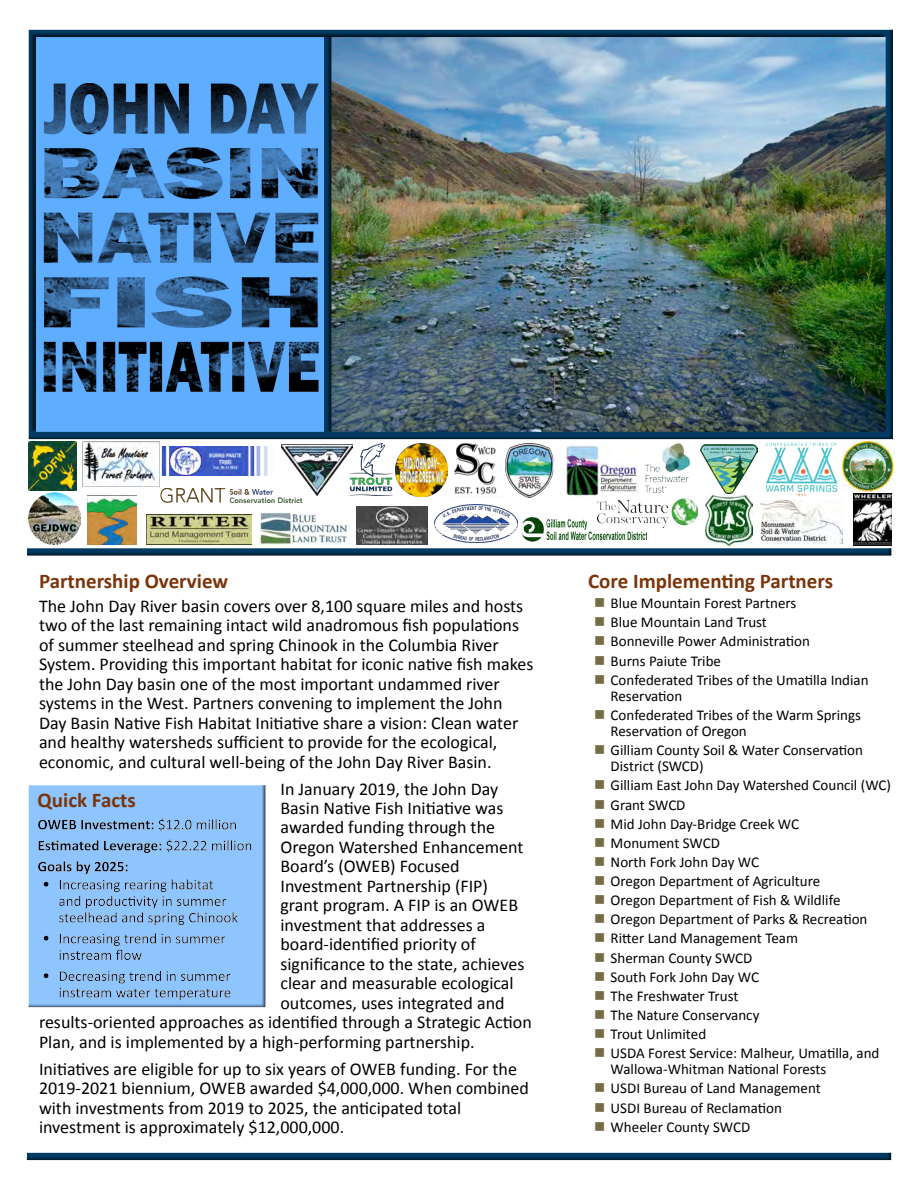
<style>
.page{position:relative;width:918px;height:1188px;background:#fff}
.page>*{position:absolute;margin:0;border:0;box-sizing:border-box;transform-origin:0 0}
.t1{font:700 21px "Calibri";color:#7b3409}
.P_style{font:18px/19.5px "Calibri";color:#000}
.t2{font:15px/16.2px "Calibri";color:#000}
</style>
<div class="page">
<img style="left:28px;top:442px;width:49px;height:48px">
<div style="left:26px;top:785px;width:247px;height:223px;background:#231f20;opacity:.75"></div>
<img style="left:701px;top:444px;width:56px;height:50px">
<div style="left:25px;top:1152px;width:869px;height:10px;background:#231f20;opacity:.75"></div>
<div style="left:26px;top:548px;width:868px;height:10px;background:#231f20;opacity:.75"></div>
<div style="left:27px;top:28px;width:868px;height:414px;background:#231f20;opacity:.75"></div>
<img style="left:44px;top:65px;width:275px;height:345px">
<img style="left:281px;top:445px;width:69px;height:50px">
<img style="left:80px;top:439px;width:83px;height:48px">
<img style="left:161px;top:447px;width:107px;height:29px">
<img style="left:88px;top:496px;width:48px;height:48px">
<img style="left:567px;top:446px;width:71px;height:50px">
<img style="left:260px;top:512px;width:90px;height:32px">
<img style="left:356px;top:507px;width:72px;height:37px">
<img style="left:766px;top:443px;width:71px;height:53px">
<img style="left:760px;top:501px;width:83px;height:42px">
<img style="left:434px;top:505px;width:83px;height:37px">
<img style="left:505px;top:444px;width:49px;height:54px">
<img style="left:641px;top:441px;width:54px;height:52px">
<img style="left:706px;top:496px;width:47px;height:49px">
<img style="left:146px;top:515px;width:105px;height:29px">
<img style="left:452px;top:441px;width:52px;height:54px">
<img style="left:842px;top:441px;width:53px;height:50px">
<img style="left:598px;top:499px;width:100px;height:29px">
<img style="left:854px;top:494px;width:37px;height:51px">
<img style="left:28px;top:493px;width:52px;height:52px">
<img style="left:395px;top:444px;width:52px;height:52px">
<img style="left:350px;top:443px;width:42px;height:52px">
<img style="left:159px;top:485px;width:147px;height:18px">
<img style="left:522px;top:516px;width:128px;height:26px">
<h1 class="t1" style="left:39px;top:567px;width:191px">Partnership Overview</h1>
<p class="P_style" style="left:39px;top:596px;width:496px">The John Day River basin covers over 8,100 square miles and hosts two of the last remaining intact wild anadromous fish populations of summer steelhead and spring Chinook in the Columbia River System. Providing this important habitat for iconic native fish makes the John Day basin one of the most important undammed river systems in the West. Partners convening to implement the John Day Basin Native Fish Habitat Initiative share a vision: Clean water and healthy watersheds sufficient to provide for the ecological, economic, and cultural well-being of the John Day River Basin.</p>
<p class="P_style" style="left:281px;top:779px;width:219px">In January 2019, the John Day</p>
<p class="P_style" style="left:281px;top:798px;width:225px">Basin Native Fish Initiative was</p>
<p class="P_style" style="left:281px;top:818px;width:216px">awarded funding through the</p>
<p class="P_style" style="left:281px;top:837px;width:244px">Oregon Watershed Enhancement</p>
<p class="P_style" style="left:281px;top:857px;width:181px">Board’s (OWEB) Focused</p>
<p class="P_style" style="left:281px;top:876px;width:209px">Investment Partnership (FIP)</p>
<p class="P_style" style="left:281px;top:896px;width:239px">grant program. A FIP is an OWEB</p>
<p class="P_style" style="left:281px;top:915px;width:207px">investment that addresses a</p>
<p class="P_style" style="left:281px;top:935px;width:197px">board-identified priority of</p>
<p class="P_style" style="left:281px;top:954px;width:245px">significance to the state, achieves</p>
<p class="P_style" style="left:281px;top:974px;width:235px">clear and measurable ecological</p>
<p class="P_style" style="left:281px;top:993px;width:226px">outcomes, uses integrated and</p>
<p class="P_style" style="left:39px;top:1013px;width:494px">results-oriented approaches as identified through a Strategic Action</p>
<p class="P_style" style="left:39px;top:1032px;width:437px">Plan, and is implemented by a high-performing partnership.</p>
<p class="P_style" style="left:39px;top:1059px;width:491px">Initiatives are eligible for up to six years of OWEB funding. For the 2019-2021 biennium, OWEB awarded $4,000,000. When combined with investments from 2019 to 2025, the anticipated total investment is approximately $12,000,000.</p>
<p class="t1" style="left:38px;top:787px;width:100px">Quick Facts</p>
<h1 class="t1" style="left:588px;top:567px;width:246px">Core Implementing Partners</h1>
<p class="t2" style="left:611px;top:595px;width:187px">Blue Mountain Forest Partners</p>
<p class="t2" style="left:611px;top:614px;width:158px">Blue Mountain Land Trust</p>
<p class="t2" style="left:611px;top:633px;width:201px">Bonneville Power Administration</p>
<p class="t2" style="left:611px;top:653px;width:112px">Burns Paiute Tribe</p>
<p class="t2" style="left:611px;top:672px;width:260px">Confederated Tribes of the Umatilla Indian<br>Reservation</p>
<p class="t2" style="left:611px;top:707px;width:252px">Confederated Tribes of the Warm Springs<br>Reservation of Oregon</p>
<p class="t2" style="left:611px;top:742px;width:254px">Gilliam County Soil &amp; Water Conservation<br>District (SWCD)</p>
<p class="t2" style="left:611px;top:777px;width:282px">Gilliam East John Day Watershed Council (WC)</p>
<p class="t2" style="left:611px;top:797px;width:76px">Grant SWCD</p>
<p class="t2" style="left:611px;top:816px;width:190px">Mid John Day-Bridge Creek WC</p>
<p class="t2" style="left:611px;top:835px;width:111px">Monument SWCD</p>
<p class="t2" style="left:611px;top:854px;width:150px">North Fork John Day WC</p>
<p class="t2" style="left:611px;top:873px;width:211px">Oregon Department of Agriculture</p>
<p class="t2" style="left:611px;top:892px;width:231px">Oregon Department of Fish &amp; Wildlife</p>
<p class="t2" style="left:611px;top:911px;width:258px">Oregon Department of Parks &amp; Recreation</p>
<p class="t2" style="left:611px;top:930px;width:189px">Ritter Land Management Team</p>
<p class="t2" style="left:611px;top:950px;width:143px">Sherman County SWCD</p>
<p class="t2" style="left:611px;top:969px;width:150px">South Fork John Day WC</p>
<p class="t2" style="left:611px;top:988px;width:129px">The Freshwater Trust</p>
<p class="t2" style="left:611px;top:1007px;width:150px">The Nature Conservancy</p>
<p class="t2" style="left:611px;top:1026px;width:97px">Trout Unlimited</p>
<p class="t2" style="left:611px;top:1045px;width:270px">USDA Forest Service: Malheur, Umatilla, and<br>Wallowa-Whitman National Forests</p>
<p class="t2" style="left:611px;top:1080px;width:212px">USDI Bureau of Land Management</p>
<p class="t2" style="left:611px;top:1100px;width:173px">USDI Bureau of Reclamation</p>
<p class="t2" style="left:611px;top:1119px;width:141px">Wheeler County SWCD</p>
</div>
